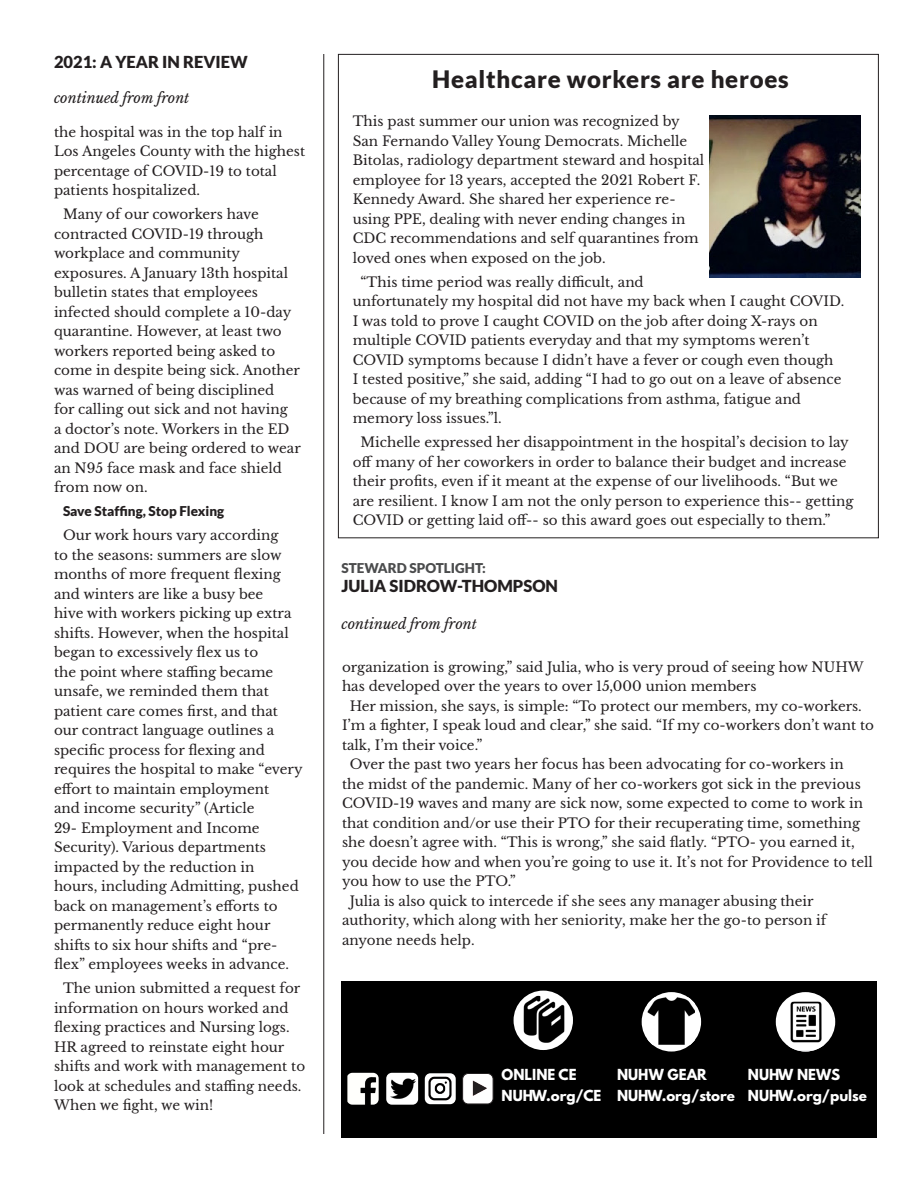
<style>
.page{position:relative;width:918px;height:1188px;background:#fff}
.page>*{position:absolute;margin:0;border:0;box-sizing:border-box;transform-origin:0 0}
.t1{font:900 24px "Lato";letter-spacing:.03em;color:#231f20}
.t2{font:900 16.5px "Lato";color:#231f20}
.t3{font:italic 14.25px "Libre Baskerville";color:#231f20}
.t4{font:13.5px/19.5px "Libre Baskerville";color:#231f20}
.t5{font:700 13.5px "League Spartan";color:#fff}
.t6{font:900 13.5px "Lato";color:#231f20}
.t7{font:900 13.5px "Lato";color:#4b4c4d}
</style>
<div class="page">
<div style="left:341px;top:981px;width:536px;height:156px;background:#000"></div>
<hr style="left:323px;top:54px;width:1px;height:1080px;background:#231f20">
<div style="left:514px;top:991px;width:59px;height:59px;background:#fff;border-radius:50%"></div>
<img style="left:521px;top:996px;width:47px;height:47px">
<div style="left:776px;top:992px;width:59px;height:60px;background:#fff;border-radius:50%"></div>
<img style="left:788px;top:1002px;width:36px;height:50px">
<div style="left:642px;top:992px;width:59px;height:60px;background:#fff;border-radius:50%"></div>
<img style="left:647px;top:997px;width:48px;height:48px">
<img style="left:347px;top:1073px;width:32px;height:32px">
<div style="left:386px;top:1073px;width:32px;height:32px;background:#fff;border-radius:6px"></div>
<img style="left:391px;top:1078px;width:24px;height:21px">
<img style="left:425px;top:1073px;width:31px;height:31px">
<img style="left:464px;top:1074px;width:29px;height:30px">
<div style="left:462px;top:1073px;width:31px;height:31px;border:1px solid #231f20;border-radius:6px"></div>
<img style="left:710px;top:115px;width:151px;height:162px">
<p class="t2" style="left:54px;top:53px;width:195px">2021: A YEAR IN REVIEW</p>
<p class="t3" style="left:54px;top:89px;width:137px">continued from front</p>
<p class="t4" style="left:54px;top:122px;width:253px">the hospital was in the top half in<br>Los Angeles County with the highest percentage of COVID-19 to total patients hospitalized.</p>
<p class="t4" style="left:54px;top:205px;width:248px;text-indent:9px">Many of our coworkers have contracted COVID-19 through workplace and community exposures. A January 13th hospital bulletin states that employees infected should complete a 10-day quarantine. However, at least two workers reported being asked to come in despite being sick. Another was warned of being disciplined<br>for calling out sick and not having<br>a doctor’s note. Workers in the ED and DOU are being ordered to wear an N95 face mask and face shield from now on.</p>
<p class="t6" style="left:63px;top:504px;width:163px">Save Staffing, Stop Flexing</p>
<p class="t4" style="left:54px;top:526px;width:250px;text-indent:9px">Our work hours vary according<br>to the seasons: summers are slow months of more frequent flexing and winters are like a busy bee<br>hive with workers picking up extra shifts. However, when the hospital began to excessively flex us to<br>the point where staffing became unsafe, we reminded them that patient care comes first, and that our contract language outlines a specific process for flexing and requires the hospital to make “every effort to maintain employment<br>and income security” (Article<br>29- Employment and Income<br>Security). Various departments impacted by the reduction in<br>hours, including Admitting, pushed back on management’s efforts to permanently reduce eight hour shifts to six hour shifts and “pre&shy;flex” employees weeks in advance.</p>
<p class="t4" style="left:54px;top:979px;width:253px;text-indent:9px">The union submitted a request for information on hours worked and flexing practices and Nursing logs.<br>HR agreed to reinstate eight hour shifts and work with management to look at schedules and staffing needs.<br>When we fight, we win!</p>
<p class="t1" style="left:432px;top:65px;width:358px">Healthcare workers are heroes</p>
<p class="t4" style="left:353px;top:112px;width:353px">This past summer our union was recognized by San Fernando Valley Young Democrats. Michelle Bitolas, radiology department steward and hospital employee for 13 years, accepted the 2021 Robert F.<br>Kennedy Award. She shared her experience re&shy;using PPE, dealing with never ending changes in CDC recommendations and self quarantines from loved ones when exposed on the job.</p>
<p class="t4" style="left:353px;top:272px;width:493px;text-indent:8px">“This time period was really difficult, and<br>unfortunately my hospital did not have my back when I caught COVID.<br>I was told to prove I caught COVID on the job after doing X-rays on multiple COVID patients everyday and that my symptoms weren’t COVID symptoms because I didn’t have a fever or cough even though<br>I tested positive,” she said, adding “I had to go out on a leave of absence because of my breathing complications from asthma, fatigue and memory loss issues.”l.</p>
<p class="t4" style="left:353px;top:433px;width:502px;text-indent:8px">Michelle expressed her disappointment in the hospital’s decision to lay off many of her coworkers in order to balance their budget and increase their profits, even if it meant at the expense of our livelihoods. “But we are resilient. I know I am not the only person to experience this-- getting COVID or getting laid off-- so this award goes out especially to them.”</p>
<p class="t7" style="left:341px;top:560px;width:146px">STEWARD SPOTLIGHT:</p>
<p class="t2" style="left:341px;top:577px;width:218px">JULIA SIDROW-THOMPSON</p>
<p class="t3" style="left:341px;top:615px;width:137px">continued from front</p>
<p class="t4" style="left:342px;top:657px;width:523px">organization is growing,” said Julia, who is very proud of seeing how NUHW has developed over the years to over 15,000 union members</p>
<p class="t4" style="left:342px;top:696px;width:534px;text-indent:8px">Her mission, she says, is simple: “To protect our members, my co-workers.<br>I’m a fighter, I speak loud and clear,” she said. “If my co-workers don’t want to talk, I’m their voice.”</p>
<p class="t4" style="left:342px;top:755px;width:532px;text-indent:8px">Over the past two years her focus has been advocating for co-workers in<br>the midst of the pandemic. Many of her co-workers got sick in the previous COVID-19 waves and many are sick now, some expected to come to work in that condition and/or use their PTO for their recuperating time, something she doesn’t agree with. “This is wrong,” she said flatly. “PTO- you earned it, you decide how and when you’re going to use it. It’s not for Providence to tell you how to use the PTO.”</p>
<p class="t4" style="left:342px;top:891px;width:486px;text-indent:8px">Julia is also quick to intercede if she sees any manager abusing their authority, which along with her seniority, make her the go-to person if anyone needs help.</p>
<p class="t5" style="left:502px;top:1064px;width:77px">ONLINE CE</p>
<p class="t5" style="left:502px;top:1085px;width:101px">NUHW.org/CE</p>
<p class="t5" style="left:617px;top:1064px;width:91px">NUHW GEAR</p>
<p class="t5" style="left:617px;top:1085px;width:119px">NUHW.org/store</p>
<p class="t5" style="left:748px;top:1064px;width:94px">NUHW NEWS</p>
<p class="t5" style="left:748px;top:1085px;width:121px">NUHW.org/pulse</p>
</div>
